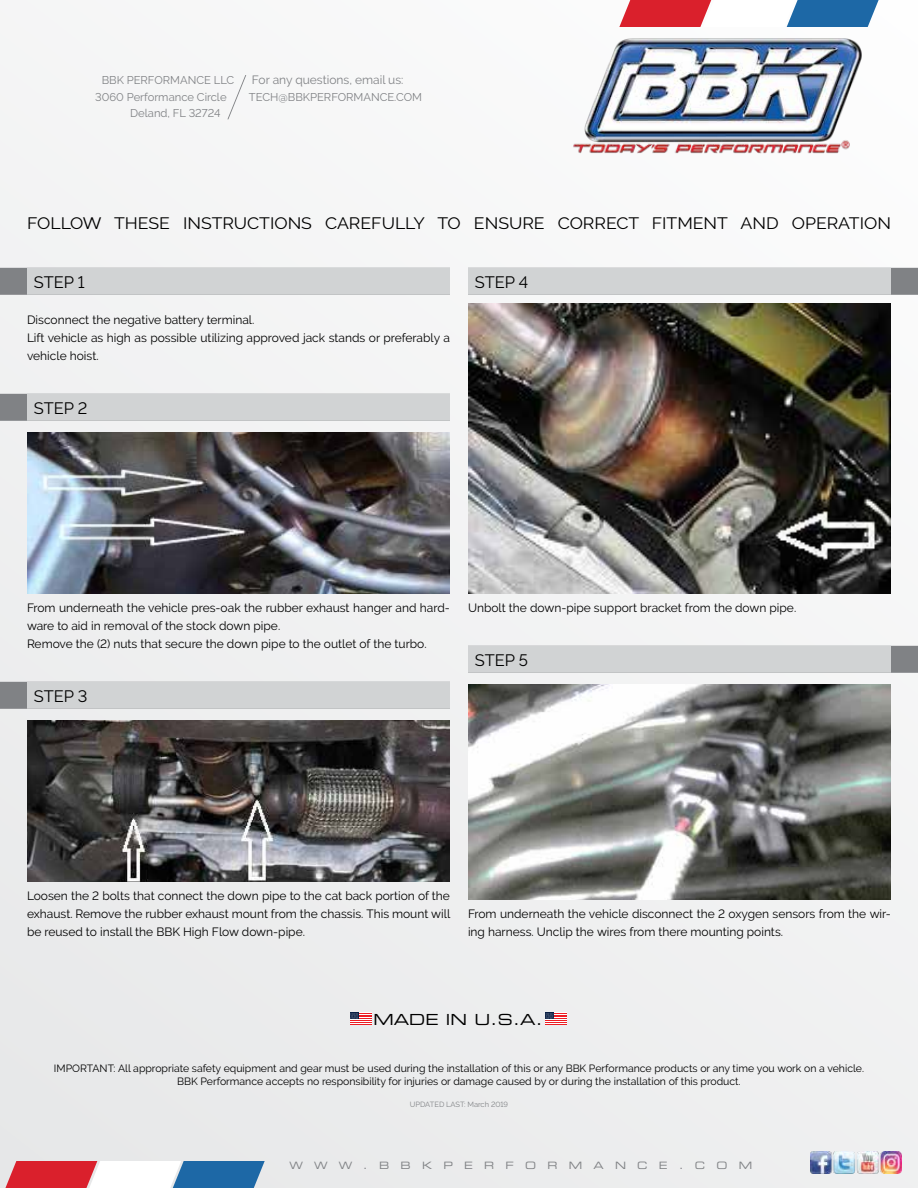
<style>
.page{position:relative;width:918px;height:1188px;background:#f1f2f2}
.page>*{position:absolute;margin:0;border:0;box-sizing:border-box;transform-origin:0 0}
.t1{font:16.5px "Raleway";color:#000;scale:1.07 1}
.t2{font:16.5px "Raleway";color:#000}
.t3{font:15.3px "Eurostile Extended Two";color:#000}
.t4{font:12px/18px "Raleway";color:#000}
.t5{font:12px "Raleway";color:#808285}
.t6{font:11.25px "Raleway";color:#808285}
.t7{font:10.5px/12.6px "Raleway";color:#000;text-align:center}
.t8{font:10.2px "Eurostile Extended Two";letter-spacing:1.11em;color:#808285}
.t9{font:7.5px "Raleway";color:#808285}
</style>
<div class="page">
<svg style="left:619px;top:0;width:265px;height:27px"></svg>
<svg style="left:0;top:1161px;width:265px;height:27px"></svg>
<img style="left:573px;top:37px;width:290px;height:119px">
<svg style="left:227px;top:75px;width:19px;height:45px"></svg>
<svg style="left:545px;top:1013px;width:22px;height:12px"></svg>
<svg style="left:350px;top:1013px;width:21px;height:12px"></svg>
<img style="left:810px;top:1152px;width:92px;height:21px">
<div style="left:0;top:268px;width:450px;height:27px;background:#808285"></div>
<div style="left:27px;top:268px;width:423px;height:27px;background:#d1d3d4"></div>
<div style="left:0;top:394px;width:450px;height:27px;background:#808285"></div>
<div style="left:27px;top:394px;width:423px;height:27px;background:#d1d3d4"></div>
<div style="left:0;top:682px;width:450px;height:27px;background:#808285"></div>
<div style="left:27px;top:682px;width:423px;height:27px;background:#d1d3d4"></div>
<img style="left:27px;top:432px;width:423px;height:162px">
<img style="left:27px;top:720px;width:423px;height:162px">
<div style="left:468px;top:268px;width:450px;height:27px;background:#808285"></div>
<div style="left:468px;top:268px;width:423px;height:27px;background:#d1d3d4"></div>
<div style="left:468px;top:646px;width:450px;height:27px;background:#808285"></div>
<div style="left:468px;top:646px;width:423px;height:27px;background:#d1d3d4"></div>
<img style="left:468px;top:304px;width:423px;height:290px">
<img style="left:468px;top:684px;width:423px;height:216px">
<p class="t6" style="left:102px;top:74px;width:134px">BBK PERFORMANCE LLC</p>
<p class="t6" style="left:95px;top:90px;width:133px">3060 Performance Circle</p>
<p class="t6" style="left:130px;top:107px;width:92px">Deland, FL 32724</p>
<p class="t5" style="left:252px;top:73px;width:153px">For any questions, email us:</p>
<p class="t6" style="left:249px;top:90px;width:175px">TECH@BBKPERFORMANCE.COM</p>
<h1 class="t1" style="left:27px;top:214px;width:809px">FOLLOW THESE INSTRUCTIONS CAREFULLY TO ENSURE CORRECT FITMENT AND OPERATION</h1>
<h1 class="t2" style="left:34px;top:273px;width:52px">STEP 1</h1>
<p class="t4" style="left:27px;top:311px;width:424px">Disconnect the negative battery terminal.<br>Lift vehicle as high as possible utilizing approved jack stands or preferably a vehicle hoist.</p>
<h1 class="t2" style="left:34px;top:399px;width:55px">STEP 2</h1>
<h1 class="t2" style="left:475px;top:273px;width:55px">STEP 4</h1>
<p class="t4" style="left:27px;top:599px;width:424px">From underneath the vehicle pres-oak the rubber exhaust hanger and hard&shy;ware to aid in removal of the stock down pipe.<br>Remove the (2) nuts that secure the down pipe to the outlet of the turbo.</p>
<h1 class="t2" style="left:34px;top:687px;width:55px">STEP 3</h1>
<p class="t4" style="left:468px;top:599px;width:330px">Unbolt the down-pipe support bracket from the down pipe.</p>
<h1 class="t2" style="left:475px;top:651px;width:55px">STEP 5</h1>
<p class="t4" style="left:27px;top:887px;width:425px;text-align:justify">Loosen the 2 bolts that connect the down pipe to the cat back portion of the exhaust. Remove the rubber exhaust mount from the chassis. This mount will be reused to install the BBK High Flow down-pipe.</p>
<p class="t4" style="left:468px;top:905px;width:424px">From underneath the vehicle disconnect the 2 oxygen sensors from the wir&shy;ing harness. Unclip the wires from there mounting points.</p>
<p class="t3" style="left:373px;top:1009px;width:171px">MADE IN U.S.A.</p>
<p class="t7" style="left:54px;top:1062px;width:812px">IMPORTANT: All appropriate safety equipment and gear must be used during the installation of this or any BBK Performance products or any time you work on a vehicle.<br>BBK Performance accepts no responsibility for injuries or damage caused by or during the installation of this product.</p>
<p class="t9" style="left:410px;top:1100px;width:100px">UPDATED LAST: March 2019</p>
<p class="t8" style="left:289px;top:1158px;width:464px">WWW.BBKPERFORMANCE.COM</p>
</div>
